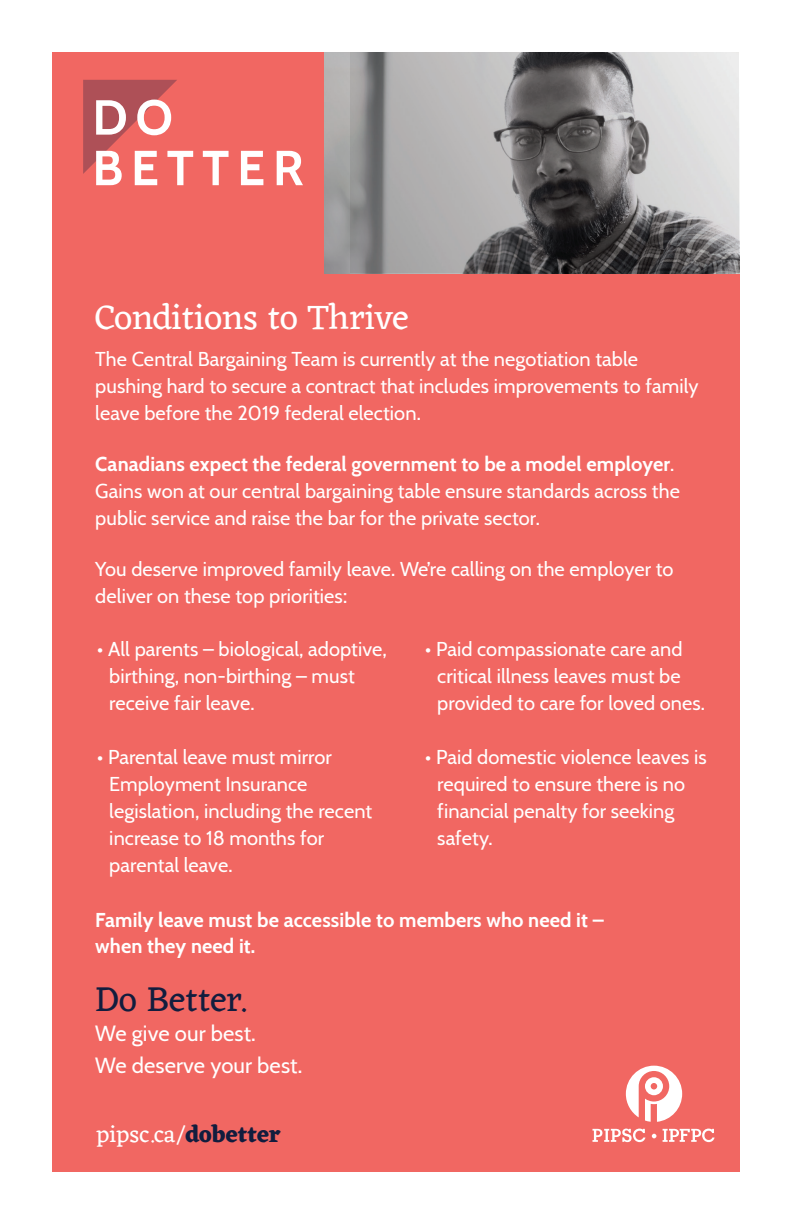
<style>
.page{position:relative;width:794px;height:1224px;background:#fff}
.page>*{position:absolute;margin:0;border:0;box-sizing:border-box;transform-origin:0 0}
.t1{font:36px "Eczar";color:#fff}
.t2{font:36px "Eczar";letter-spacing:.005em;color:#121d3e}
.t3{font:24px "Eczar";color:#fff}
.t4{font:22px/32px "Cabin";letter-spacing:.005em;color:#fff}
.t5{font:20px/27px "Cabin";letter-spacing:.005em;color:#fff}
.t6{font:700 20px/26px "Cabin";letter-spacing:.005em;color:#fff}
.s1{font-weight:700}
.s2{font-weight:700;color:#121d3e}
</style>
<div class="page">
<div style="left:52px;top:52px;width:688px;height:1120px;background:#f16762"></div>
<svg style="left:626px;top:1066px;width:56px;height:56px"></svg>
<svg style="left:652px;top:1134px;width:4px;height:4px"></svg>
<svg style="left:592px;top:1129px;width:53px;height:13px"></svg>
<img style="left:325px;top:52px;width:415px;height:221px">
<svg style="left:351px;top:52px;width:388px;height:221px;background:#939293"></svg>
<svg style="left:83px;top:80px;width:110px;height:105px"></svg>
<svg style="left:203px;top:151px;width:26px;height:34px"></svg>
<svg style="left:241px;top:151px;width:22px;height:34px"></svg>
<svg style="left:277px;top:151px;width:26px;height:34px"></svg>
<svg style="left:663px;top:1129px;width:52px;height:13px"></svg>
<h1 class="t1" style="left:95px;top:293px;width:315px">Conditions to Thrive</h1>
<p class="t5" style="left:95px;top:345px;width:605px">The Central Bargaining Team is currently at the negotiation table pushing hard to secure a contract that includes improvements to family leave before the 2019 federal election.</p>
<p class="t5" style="left:95px;top:450px;width:586px"><span class="s1">Canadians expect the federal government to be a model employer</span>.<br>Gains won at our central bargaining table ensure standards across the public service and raise the bar for the private sector.</p>
<p class="t5" style="left:95px;top:555px;width:580px">You deserve improved family leave. We’re calling on the employer to deliver on these top priorities:</p>
<p class="t5" style="left:109px;top:634px;width:279px;text-indent:-12px">• All parents – biological, adoptive, birthing, non-birthing – must receive fair leave.</p>
<p class="t5" style="left:109px;top:742px;width:264px;text-indent:-12px">• Parental leave must mirror<br>Employment Insurance legislation, including the recent increase to 18 months for parental leave.</p>
<p class="t5" style="left:437px;top:634px;width:269px;text-indent:-12px">• Paid compassionate care and critical illness leaves must be provided to care for loved ones.</p>
<p class="t5" style="left:437px;top:742px;width:271px;text-indent:-12px">• Paid domestic violence leaves is required to ensure there is no financial penalty for seeking safety.</p>
<p class="t6" style="left:95px;top:906px;width:510px">Family leave must be accessible to members who need it – when they need it.</p>
<h1 class="t2" style="left:95px;top:975px;width:153px">Do Better.</h1>
<p class="t4" style="left:95px;top:1016px;width:208px">We give our best.<br>We deserve your best.</p>
<p class="t3" style="left:96px;top:1118px;width:186px">pipsc.ca/<span class="s2">dobetter</span></p>
</div>
